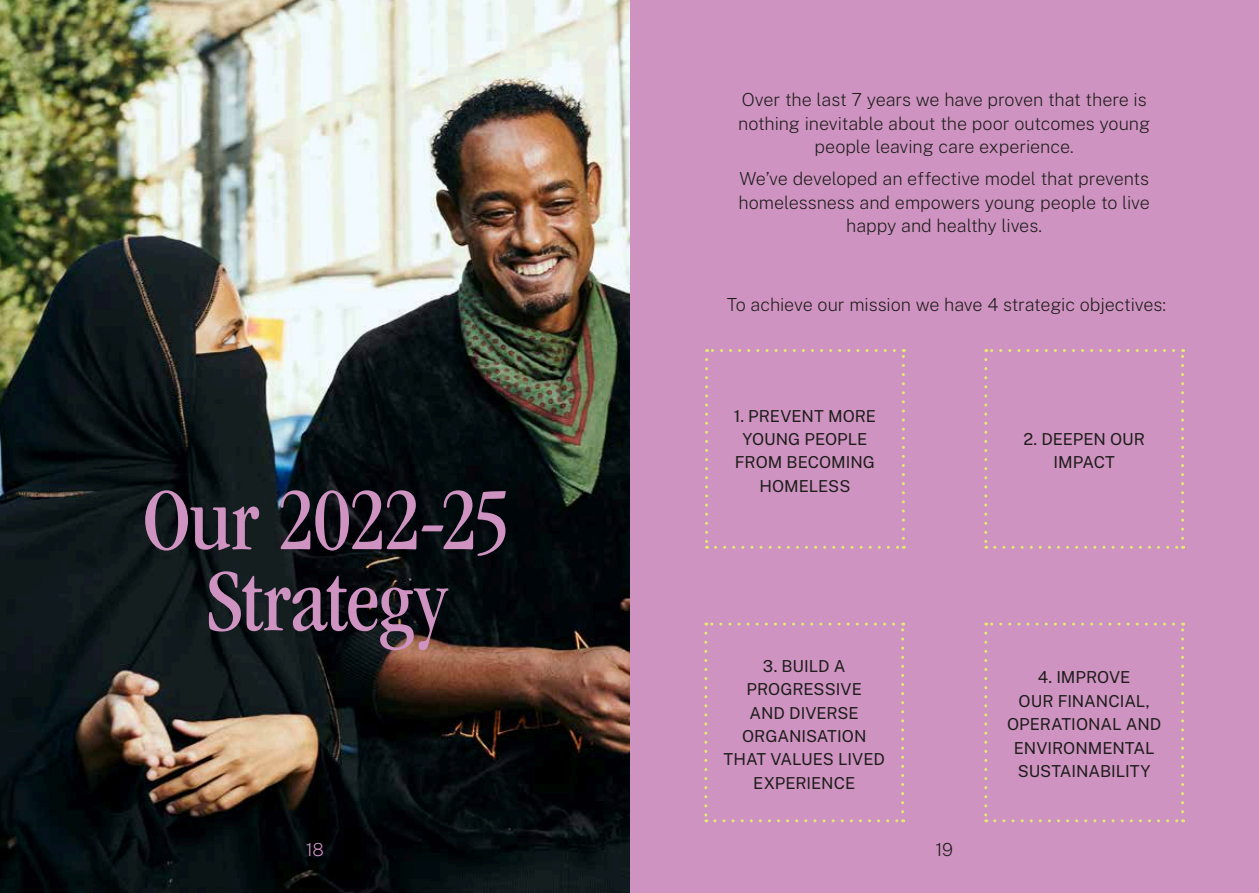
<style>
.page{position:relative;width:1259px;height:893px;background:#fff}
.page>*{position:absolute;margin:0;border:0;box-sizing:border-box;transform-origin:0 0}
.t1{font:condensed 91.5px/81px "ITC Garamond Std";letter-spacing:-.02em;color:#cf93c1;text-align:center}
.t2{font:200 18px/23.4px "Public Sans";letter-spacing:-.005em;color:#1d1d1b;text-align:center}
.t3{font:200 18px "Public Sans";color:#cf93c1}
.t4{font:16.5px/23.4px "Public Sans";color:#1d1d1b;text-align:center}
</style>
<div class="page">
<div style="left:629px;top:0;width:630px;height:893px;background:#cf93c1"></div>
<img style="left:0;top:0;width:629px;height:893px">
<svg style="left:705px;top:359px;width:3px;height:190px"></svg>
<svg style="left:715px;top:546px;width:189px;height:3px"></svg>
<svg style="left:902px;top:349px;width:3px;height:189px"></svg>
<svg style="left:706px;top:349px;width:188px;height:3px"></svg>
<svg style="left:984px;top:359px;width:3px;height:190px"></svg>
<svg style="left:994px;top:546px;width:189px;height:3px"></svg>
<svg style="left:1181px;top:349px;width:3px;height:189px"></svg>
<svg style="left:985px;top:349px;width:188px;height:3px"></svg>
<svg style="left:704px;top:633px;width:3px;height:189px"></svg>
<svg style="left:715px;top:819px;width:188px;height:3px"></svg>
<svg style="left:901px;top:623px;width:3px;height:189px"></svg>
<svg style="left:706px;top:623px;width:187px;height:3px"></svg>
<svg style="left:984px;top:633px;width:3px;height:189px"></svg>
<svg style="left:994px;top:819px;width:189px;height:3px"></svg>
<svg style="left:1181px;top:623px;width:3px;height:189px"></svg>
<svg style="left:985px;top:623px;width:188px;height:3px"></svg>
<p class="t2" style="left:738px;top:87px;width:413px">Over the last 7 years we have proven that there is nothing inevitable about the poor outcomes young people leaving care experience.</p>
<p class="t2" style="left:738px;top:166px;width:413px">We’ve developed an effective model that prevents homelessness and empowers young people to live happy and healthy lives.</p>
<h1 class="t1" style="left:143px;top:480px;width:369px">Our 2022-25<br>Strategy</h1>
<p class="t2" style="left:727px;top:292px;width:441px">To achieve our mission we have 4 strategic objectives:</p>
<p class="t4" style="left:733px;top:403px;width:144px">1. PREVENT MORE<br>YOUNG PEOPLE<br>FROM BECOMING<br>HOMELESS</p>
<p class="t4" style="left:1023px;top:427px;width:123px">2. DEEPEN OUR<br>IMPACT</p>
<p class="t4" style="left:723px;top:653px;width:163px">3. BUILD A<br>PROGRESSIVE<br>AND DIVERSE<br>ORGANISATION<br>THAT VALUES LIVED<br>EXPERIENCE</p>
<p class="t4" style="left:1007px;top:665px;width:156px">4. IMPROVE<br>OUR FINANCIAL,<br>OPERATIONAL AND<br>ENVIRONMENTAL<br>SUSTAINABILITY</p>
<p class="t3" style="left:306px;top:837px;width:20px">18</p>
<p class="t2" style="left:935px;top:837px;width:19px">19</p>
</div>
